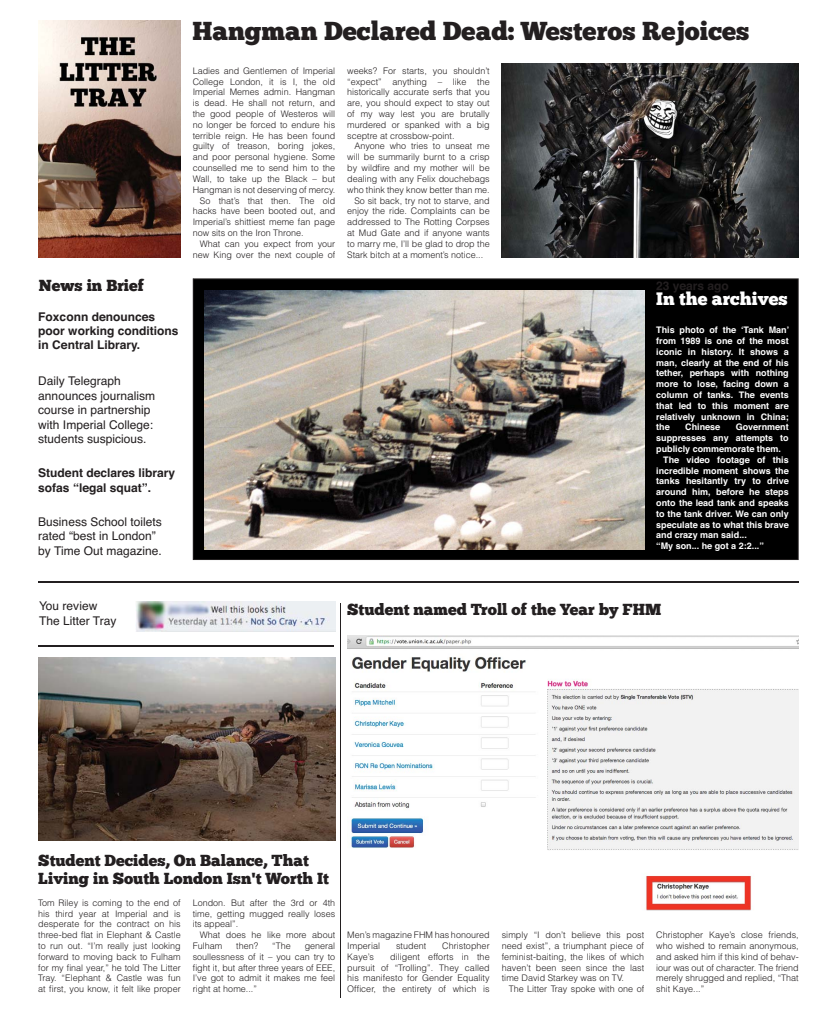
<style>
.page{position:relative;width:837px;height:1018px;background:#fff}
.page>*{position:absolute;margin:0;border:0;box-sizing:border-box;transform-origin:0 0}
.t1{font:26px "Chunk Five";color:#231f20}
.t2{font:18px "Chunk Five";color:#fff}
.t3{font:16px/18px "Chunk Five";color:#231f20}
.t4{font:12px/14.4px "Helvetica";color:#231f20}
.t5{font:700 12px/14.4px "Helvetica";color:#231f20}
.t6{font:300 9px/10.8px "Helvetica";color:#231f20;text-align:justify}
.t7{font:700 9px/10.8px "Helvetica";color:#fff;text-align:justify}
</style>
<div class="page">
<div style="left:193px;top:278px;width:605px;height:282px;background:#000"></div>
<img style="left:38px;top:20px;width:143px;height:237px">
<img style="left:205px;top:291px;width:439px;height:258px">
<img style="left:38px;top:657px;width:297px;height:184px">
<hr style="left:38px;top:581px;width:760px;height:1px;background:#231f20">
<img style="left:347px;top:635px;width:451px;height:276px">
<hr style="left:340px;top:603px;width:1px;height:395px;background:#231f20">
<img style="left:501px;top:63px;width:297px;height:194px">
<img style="left:136px;top:601px;width:199px;height:30px">
<hr style="left:38px;top:645px;width:295px;height:1px;background:#231f20">
<div style="left:347px;top:864px;width:276px;height:52px;background:#fff"></div>
<p class="t3" style="left:39px;top:277px;width:107px">News in Brief</p>
<p class="t5" style="left:38px;top:310px;width:142px">Foxconn denounces poor working conditions in Central Library.</p>
<p class="t4" style="left:38px;top:375px;width:118px">Daily Telegraph announces journalism course in partnership with Imperial College: students suspicious.</p>
<p class="t5" style="left:38px;top:467px;width:138px">Student declares library sofas “legal squat”.</p>
<p class="t4" style="left:38px;top:515px;width:125px">Business School toilets rated “best in London” by Time Out magazine.</p>
<p class="t1" style="left:192px;top:19px;width:558px">Hangman Declared Dead: Westeros Rejoices</p>
<p class="t6" style="left:193px;top:66px;width:144px">Ladies and Gentlemen of Imperial</p>
<p class="t6" style="left:193px;top:77px;width:144px">College London, it is I, the old</p>
<p class="t6" style="left:193px;top:88px;width:144px">Imperial Memes admin. Hangman</p>
<p class="t6" style="left:193px;top:99px;width:144px">is dead. He shall not return, and</p>
<p class="t6" style="left:193px;top:109px;width:144px">the good people of Westeros will</p>
<p class="t6" style="left:193px;top:120px;width:144px">no longer be forced to endure his</p>
<p class="t6" style="left:193px;top:131px;width:144px">terrible reign. He has been found</p>
<p class="t6" style="left:193px;top:142px;width:144px">guilty of treason, boring jokes,</p>
<p class="t6" style="left:193px;top:153px;width:144px">and poor personal hygiene. Some</p>
<p class="t6" style="left:193px;top:163px;width:144px">counselled me to send him to the</p>
<p class="t6" style="left:193px;top:174px;width:144px">Wall, to take up the Black – but</p>
<p class="t6" style="left:193px;top:185px;width:144px">Hangman is not deserving of mercy.</p>
<p class="t6" style="left:200px;top:196px;width:137px">So that’s that then. The old</p>
<p class="t6" style="left:193px;top:207px;width:144px">hacks have been booted out, and</p>
<p class="t6" style="left:193px;top:217px;width:144px">Imperial’s shittiest meme fan page</p>
<p class="t6" style="left:193px;top:228px;width:112px">now sits on the Iron Throne.</p>
<p class="t6" style="left:200px;top:239px;width:137px">What can you expect from your</p>
<p class="t6" style="left:193px;top:250px;width:144px">new King over the next couple of</p>
<p class="t6" style="left:347px;top:66px;width:144px">weeks? For starts, you shouldn’t</p>
<p class="t6" style="left:347px;top:77px;width:144px">“expect” anything – like the</p>
<p class="t6" style="left:347px;top:88px;width:144px">historically accurate serfs that you</p>
<p class="t6" style="left:347px;top:99px;width:144px">are, you should expect to stay out</p>
<p class="t6" style="left:347px;top:109px;width:144px">of my way lest you are brutally</p>
<p class="t6" style="left:347px;top:120px;width:144px">murdered or spanked with a big</p>
<p class="t6" style="left:347px;top:131px;width:109px">sceptre at crossbow-point.</p>
<p class="t6" style="left:354px;top:142px;width:137px">Anyone who tries to unseat me</p>
<p class="t6" style="left:347px;top:153px;width:144px">will be summarily burnt to a crisp</p>
<p class="t6" style="left:347px;top:163px;width:144px">by wildfire and my mother will be</p>
<p class="t6" style="left:347px;top:174px;width:144px">dealing with any Felix douchebags</p>
<p class="t6" style="left:347px;top:185px;width:144px">who think they know better than me.</p>
<p class="t6" style="left:354px;top:196px;width:137px">So sit back, try not to starve, and</p>
<p class="t6" style="left:347px;top:207px;width:144px">enjoy the ride. Complaints can be</p>
<p class="t6" style="left:347px;top:217px;width:144px">addressed to The Rotting Corpses</p>
<p class="t6" style="left:347px;top:228px;width:144px">at Mud Gate and if anyone wants</p>
<p class="t6" style="left:347px;top:239px;width:144px">to marry me, I’ll be glad to drop the</p>
<p class="t6" style="left:347px;top:250px;width:137px">Stark bitch at a moment’s notice...</p>
<p class="t5" style="left:656px;top:280px;width:74px">23 years ago</p>
<p class="t2" style="left:656px;top:290px;width:133px">In the archives</p>
<p class="t7" style="left:656px;top:325px;width:134px">This photo of the ‘Tank Man’ from 1989 is one of the most iconic in history. It shows a man, clearly at the end of his tether, perhaps with nothing more to lose, facing down a column of tanks. The events that led to this moment are relatively unknown in China; the</p>
<p class="t7" style="left:685px;top:423px;width:37px">Chinese</p>
<p class="t7" style="left:735px;top:423px;width:55px">Government</p>
<p class="t7" style="left:656px;top:433px;width:134px">suppresses any attempts to</p>
<p class="t7" style="left:656px;top:444px;width:126px">publicly commemorate them.</p>
<p class="t7" style="left:663px;top:455px;width:127px">The video footage of this</p>
<p class="t7" style="left:656px;top:466px;width:134px">incredible moment shows the</p>
<p class="t7" style="left:656px;top:477px;width:134px">tanks hesitantly try to drive</p>
<p class="t7" style="left:656px;top:487px;width:134px">around him, before he steps</p>
<p class="t7" style="left:656px;top:498px;width:134px">onto the lead tank and speaks</p>
<p class="t7" style="left:656px;top:509px;width:134px">to the tank driver. We can only</p>
<p class="t7" style="left:656px;top:520px;width:134px">speculate as to what this brave</p>
<p class="t7" style="left:656px;top:531px;width:92px">and crazy man said...</p>
<p class="t7" style="left:656px;top:541px;width:109px">“My son... he got a 2:2...”</p>
<p class="t4" style="left:39px;top:600px;width:79px">You review<br>The Litter Tray</p>
<p class="t3" style="left:347px;top:601px;width:315px">Student named Troll of the Year by FHM</p>
<p class="t3" style="left:38px;top:852px;width:292px">Student Decides, On Balance, That<br>Living in South London Isn't Worth It</p>
<p class="t6" style="left:38px;top:898px;width:144px">Tom Riley is coming to the end of his third year at Imperial and is desperate for the contract on his three-bed flat in Elephant &amp; Castle to run out. “I’m really just looking forward to moving back to Fulham for my final year,” he told The Litter Tray. “Elephant &amp; Castle was fun at first, you know, it felt like proper</p>
<p class="t6" style="left:193px;top:898px;width:144px">London. But after the 3rd or 4th</p>
<p class="t6" style="left:193px;top:909px;width:144px">time, getting mugged really loses</p>
<p class="t6" style="left:193px;top:919px;width:47px">its appeal”.</p>
<p class="t6" style="left:200px;top:930px;width:137px">What does he like more about</p>
<p class="t6" style="left:193px;top:941px;width:31px">Fulham</p>
<p class="t6" style="left:236px;top:941px;width:24px">then?</p>
<p class="t6" style="left:272px;top:941px;width:20px">“The</p>
<p class="t6" style="left:193px;top:941px;width:144px;text-indent:112px">general soullessness of it – you can try to fight it, but after three years of EEE, I’ve got to admit it makes me feel right at home...”</p>
<p class="t6" style="left:347px;top:930px;width:144px">Men’s magazine FHM has honoured<br>Imperial</p>
<p class="t6" style="left:396px;top:941px;width:32px">student</p>
<p class="t6" style="left:442px;top:941px;width:49px">Christopher</p>
<p class="t6" style="left:347px;top:952px;width:144px;text-indent:43px">diligent efforts in the pursuit of “Trolling”. They called his manifesto for Gender Equality Officer, the entirety of which is</p>
<p class="t6" style="left:347px;top:952px;width:28px">Kaye’s</p>
<p class="t6" style="left:501px;top:930px;width:144px">simply “I don’t believe this post</p>
<p class="t6" style="left:501px;top:941px;width:144px">need exist”, a triumphant piece of</p>
<p class="t6" style="left:501px;top:952px;width:144px">feminist-baiting, the likes of which</p>
<p class="t6" style="left:501px;top:963px;width:144px">haven’t been seen since the last</p>
<p class="t6" style="left:501px;top:973px;width:124px">time David Starkey was on TV.</p>
<p class="t6" style="left:508px;top:984px;width:137px">The Litter Tray spoke with one of</p>
<p class="t6" style="left:656px;top:930px;width:144px">Christopher Kaye’s close friends, who wished to remain anonymous, and asked him if this kind of behav&shy;iour was out of character. The friend merely shrugged and replied, “That shit Kaye...”</p>
</div>
